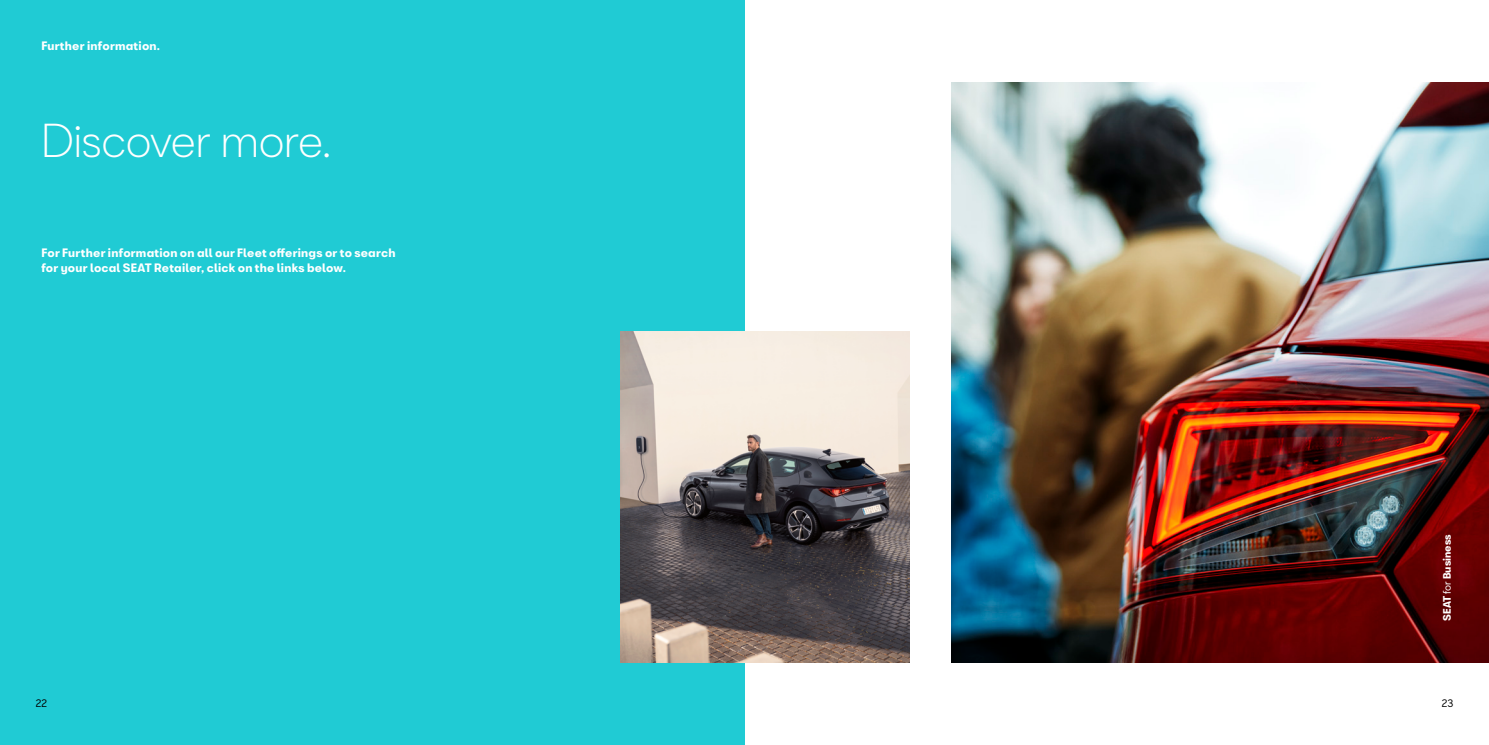
<style>
.page{position:relative;width:1489px;height:745px;background:#fff}
.page>*{position:absolute;margin:0;border:0;box-sizing:border-box;transform-origin:0 0}
.t1{font:300 43.75px "Seat Bcn";letter-spacing:-.005em;color:#fff}
.t2{font:700 11.25px/15px "Seat Bcn";letter-spacing:.02em;color:#fff}
.t3{font:700 10px "Seat Bcn";color:#fff}
.t4{font:10px "Seat Bcn";color:#000}
.s1{font-weight:400}
</style>
<div class="page">
<img style="left:951px;top:83px;width:537px;height:578px">
<div style="left:0;top:0;width:744px;height:744px;background:#20cbd4"></div>
<img style="left:620px;top:331px;width:289px;height:330px">
<p class="t2" style="left:41px;top:36px;width:120px">Further information.</p>
<h1 class="t1" style="left:41px;top:103px;width:291px">Discover more.</h1>
<p class="t2" style="left:41px;top:243px;width:356px">For Further information on all our Fleet offerings or to search for your local SEAT Retailer, click on the links below.</p>
<p class="t3" style="left:1437px;top:620px;width:88px;rotate:-90deg">SEAT <span class="s1">for</span> Business</p>
<p class="t4" style="left:36px;top:694px;width:13px">22</p>
<p class="t4" style="left:1441px;top:694px;width:13px">23</p>
</div>
